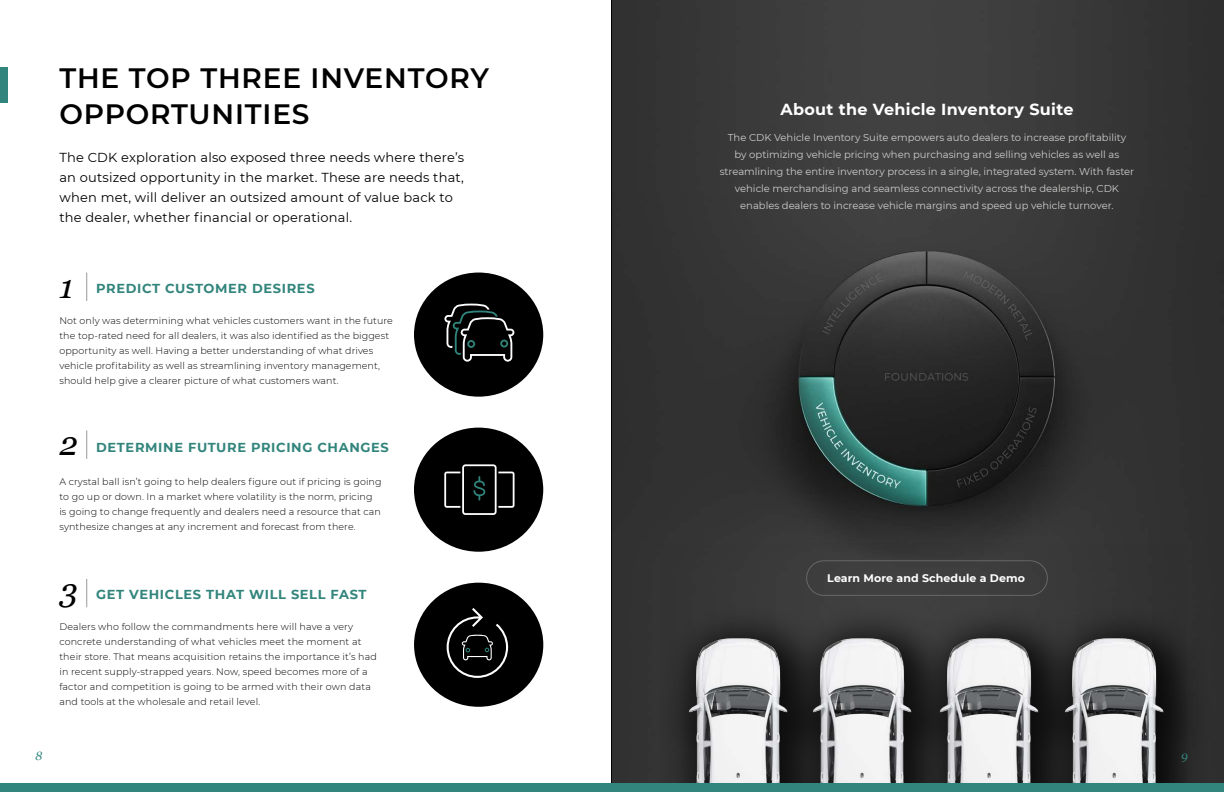
<style>
.page{position:relative;width:1224px;height:792px;background:#fff}
.page>*{position:absolute;margin:0;border:0;box-sizing:border-box;transform-origin:0 0}
.t1{font:italic 33px "Georgia";color:#000}
.t2{font:600 28px/36px "Montserrat";letter-spacing:.03em;color:#000}
.t3{font:700 16px "Montserrat";letter-spacing:.02em;color:#fff}
.t4{font:13px/20px "Montserrat";letter-spacing:.015em;color:#000}
.t5{font:700 13px "Montserrat";letter-spacing:.05em;color:#32857c}
.t6{font:italic 12px "Georgia";color:#32857c}
.t7{font:700 11px "Montserrat";letter-spacing:.01em;color:#fff}
.t8{font:10px/17px "Montserrat";color:#cccccb;text-align:center}
.t9{font:300 9.5px/15px "Montserrat";letter-spacing:.01em;color:#000}
</style>
<div class="page">
<img style="left:613px;top:0;width:611px;height:783px">
<div style="left:657px;top:605px;width:558px;height:187px;background:#2e2e2e"></div>
<img style="left:660px;top:544px;width:526px;height:239px">
<div style="left:0;top:67px;width:7px;height:36px;background:#32857c"></div>
<div style="left:0;top:783px;width:1224px;height:9px;background:#32857c"></div>
<svg style="left:86px;top:273px;width:1px;height:28px"></svg>
<svg style="left:86px;top:430px;width:1px;height:29px"></svg>
<svg style="left:86px;top:579px;width:1px;height:28px"></svg>
<div style="left:806px;top:560px;width:242px;height:36px;border:1px solid #666767;border-radius:17px"></div>
<div style="left:414px;top:273px;width:129px;height:124px;background:#000;border-radius:50%"></div>
<svg style="left:444px;top:304px;width:70px;height:58px"></svg>
<div style="left:414px;top:428px;width:129px;height:124px;background:#000;border-radius:50%"></div>
<svg style="left:444px;top:464px;width:71px;height:51px"></svg>
<div style="left:414px;top:583px;width:129px;height:124px;background:#000;border-radius:50%"></div>
<svg style="left:447px;top:608px;width:61px;height:70px"></svg>
<h2 class="t2" style="left:59px;top:59px;width:431px">THE TOP THREE INVENTORY<br>OPPORTUNITIES</h2>
<h3 class="t4" style="left:59px;top:147px;width:406px">The CDK exploration also exposed three needs where there’s an outsized opportunity in the market. These are needs that, when met, will deliver an outsized amount of value back to the dealer, whether financial or operational.</h3>
<h1 class="t1" style="left:59px;top:262px;width:16px">1</h1>
<h3 class="t5" style="left:96px;top:279px;width:220px">PREDICT CUSTOMER DESIRES</h3>
<p class="t9" style="left:59px;top:312px;width:335px">Not only was determining what vehicles customers want in the future the top-rated need for all dealers, it was also identified as the biggest opportunity as well. Having a better understanding of what drives vehicle profitability as well as streamlining inventory management, should help give a clearer picture of what customers want.</p>
<h1 class="t1" style="left:59px;top:420px;width:20px">2</h1>
<h3 class="t5" style="left:96px;top:438px;width:294px">DETERMINE FUTURE PRICING CHANGES</h3>
<p class="t9" style="left:59px;top:473px;width:324px">A crystal ball isn’t going to help dealers figure out if pricing is going to go up or down. In a market where volatility is the norm, pricing is going to change frequently and dealers need a resource that can synthesize changes at any increment and forecast from there.</p>
<h1 class="t1" style="left:59px;top:566px;width:20px">3</h1>
<h3 class="t5" style="left:96px;top:585px;width:272px">GET VEHICLES THAT WILL SELL FAST</h3>
<p class="t9" style="left:59px;top:619px;width:319px">Dealers who follow the commandments here will have a very concrete understanding of what vehicles meet the moment at their store. That means acquisition retains the importance it’s had in recent supply-strapped years. Now, speed becomes more of a factor and competition is going to be armed with their own data and tools at the wholesale and retail level.</p>
<h3 class="t3" style="left:781px;top:98px;width:294px">About the Vehicle Inventory Suite</h3>
<p class="t8" style="left:720px;top:129px;width:416px">The CDK Vehicle Inventory Suite empowers auto dealers to increase profitability<br>by optimizing vehicle pricing when purchasing and selling vehicles as well as streamlining the entire inventory process in a single, integrated system. With faster vehicle merchandising and seamless connectivity across the dealership, CDK enables dealers to increase vehicle margins and speed up vehicle turnover.</p>
<p class="t7" style="left:827px;top:571px;width:199px">Learn More and Schedule a Demo</p>
<p class="t6" style="left:35px;top:747px;width:9px">8</p>
<p class="t6" style="left:1181px;top:748px;width:8px">9</p>
</div>
